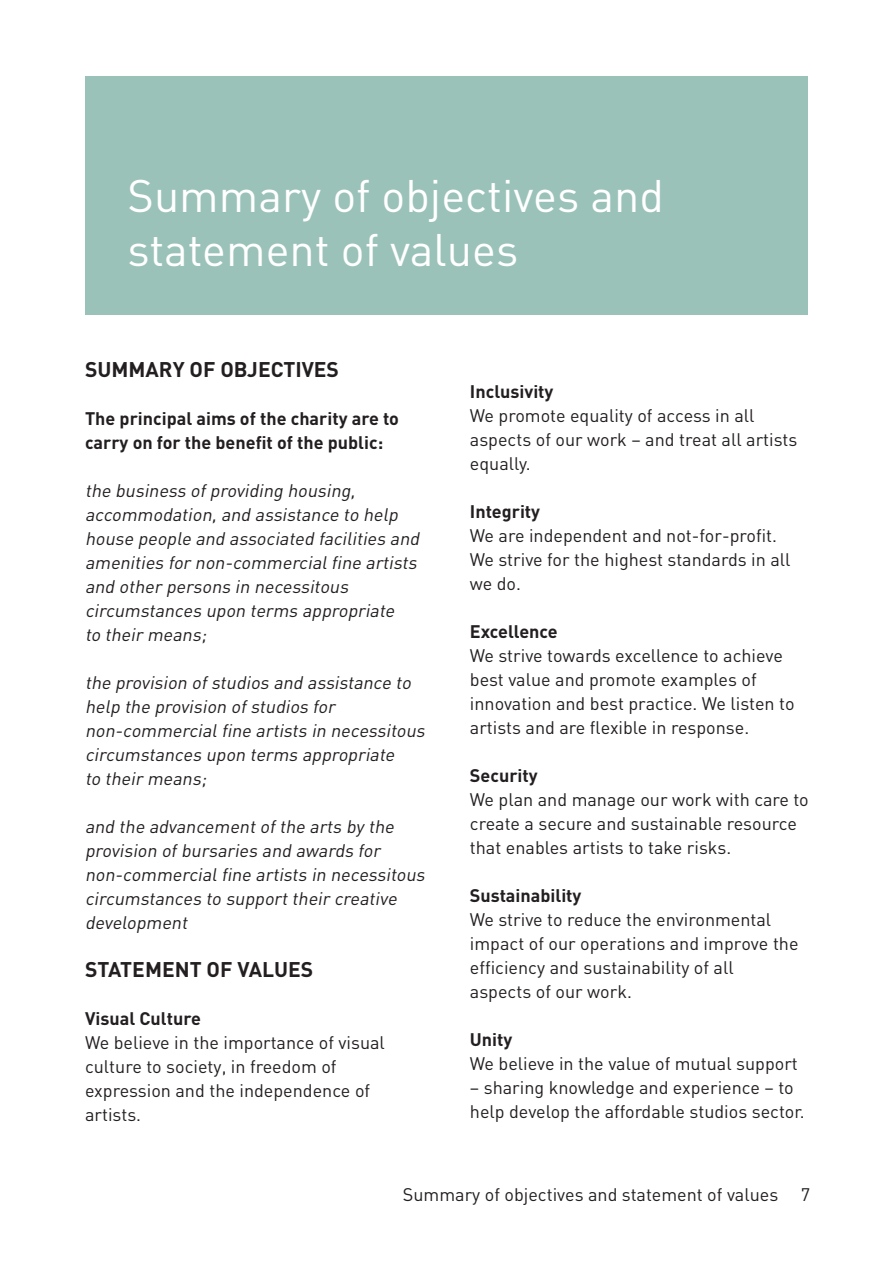
<style>
.page{position:relative;width:893px;height:1263px;background:#fff}
.page>*{position:absolute;margin:0;border:0;box-sizing:border-box;transform-origin:0 0}
.t1{font:45px/54px "DIN";color:#fff}
.t2{font:700 21px "DIN";color:#231f20}
.t3{font:18px/24px "DIN";color:#231f20}
.t4{font:italic 18px/24px "DIN";color:#231f20}
.t5{font:700 18px/24px "DIN";color:#231f20}
.s1{font-weight:700}
</style>
<div class="page">
<div style="left:85px;top:77px;width:723px;height:238px;background:#9bc2b9"></div>
<p class="t1" style="left:128px;top:167px;width:538px">Summary of objectives and statement of values</p>
<p class="t2" style="left:85px;top:355px;width:255px">SUMMARY OF OBJECTIVES</p>
<p class="t5" style="left:85px;top:405px;width:316px">The principal aims of the charity are to carry on for the benefit of the public:</p>
<p class="t4" style="left:85px;top:478px;width:276px">the business ofproviding housing,</p>
<p class="t4" style="left:85px;top:502px;width:340px">accommodation,and assistance to help house people and associated facilities and amenities for non-commercialfine artists and other persons in necessitous</p>
<p class="t4" style="left:85px;top:598px;width:315px">circumstances upon terms appropriate</p>
<p class="t4" style="left:85px;top:622px;width:127px">to their means;</p>
<p class="t4" style="left:85px;top:670px;width:345px">the provision ofstudios and assistance to help the provision ofstudios for non-commercialfine artists in necessitous</p>
<p class="t4" style="left:85px;top:742px;width:315px">circumstances upon terms appropriate</p>
<p class="t4" style="left:85px;top:766px;width:127px">to their means;</p>
<p class="t4" style="left:85px;top:814px;width:345px">and the advancementofthe arts by the provision ofbursaries and awards for non-commercialfine artists in necessitous circumstances to supporttheir creative development</p>
<p class="t2" style="left:85px;top:955px;width:230px">STATEMENT OF VALUES</p>
<p class="t5" style="left:85px;top:1005px;width:117px">Visual Culture</p>
<p class="t3" style="left:85px;top:1030px;width:301px">We believe in the importance of visual</p>
<p class="t3" style="left:85px;top:1054px;width:253px">culture to society, in freedom of</p>
<p class="t3" style="left:85px;top:1078px;width:287px">expression and the independence of</p>
<p class="t3" style="left:85px;top:1102px;width:58px">artists.</p>
<p class="t5" style="left:470px;top:379px;width:85px">Inclusivity</p>
<p class="t3" style="left:470px;top:403px;width:286px">We promote equality of access in all</p>
<p class="t3" style="left:470px;top:427px;width:329px">aspects of our work – and treat all artists equally.</p>
<p class="t5" style="left:470px;top:499px;width:72px">Integrity</p>
<p class="t3" style="left:470px;top:523px;width:309px">We are independent and not-for-profit.</p>
<p class="t3" style="left:470px;top:547px;width:322px">We strive for the highest standards in all we do.</p>
<p class="t5" style="left:470px;top:619px;width:89px">Excellence</p>
<p class="t3" style="left:470px;top:643px;width:315px">We strive towards excellence to achieve best value and promote examples of</p>
<p class="t3" style="left:470px;top:691px;width:326px">innovation and best practice. We listen to artists and are flexible in response.</p>
<p class="t5" style="left:470px;top:763px;width:69px">Security</p>
<p class="t3" style="left:470px;top:787px;width:340px">We plan and manage our work with care to create a secure and sustainable resource that enables artists to take risks.</p>
<p class="t3" style="left:470px;top:883px;width:330px"><span class="s1">Sustainability<br></span>We strive to reduce the environmental impact of our operations and improve the efficiency and sustainability of all aspects of our work.</p>
<p class="t5" style="left:470px;top:1027px;width:44px">Unity</p>
<p class="t3" style="left:470px;top:1051px;width:330px">We believe in the value of mutual support</p>
<p class="t3" style="left:470px;top:1075px;width:336px">– sharing knowledge and experience – to help develop the affordable studios sector.</p>
<p class="t3" style="left:403px;top:1182px;width:409px">Summary of objectives and statement of values 7</p>
</div>
